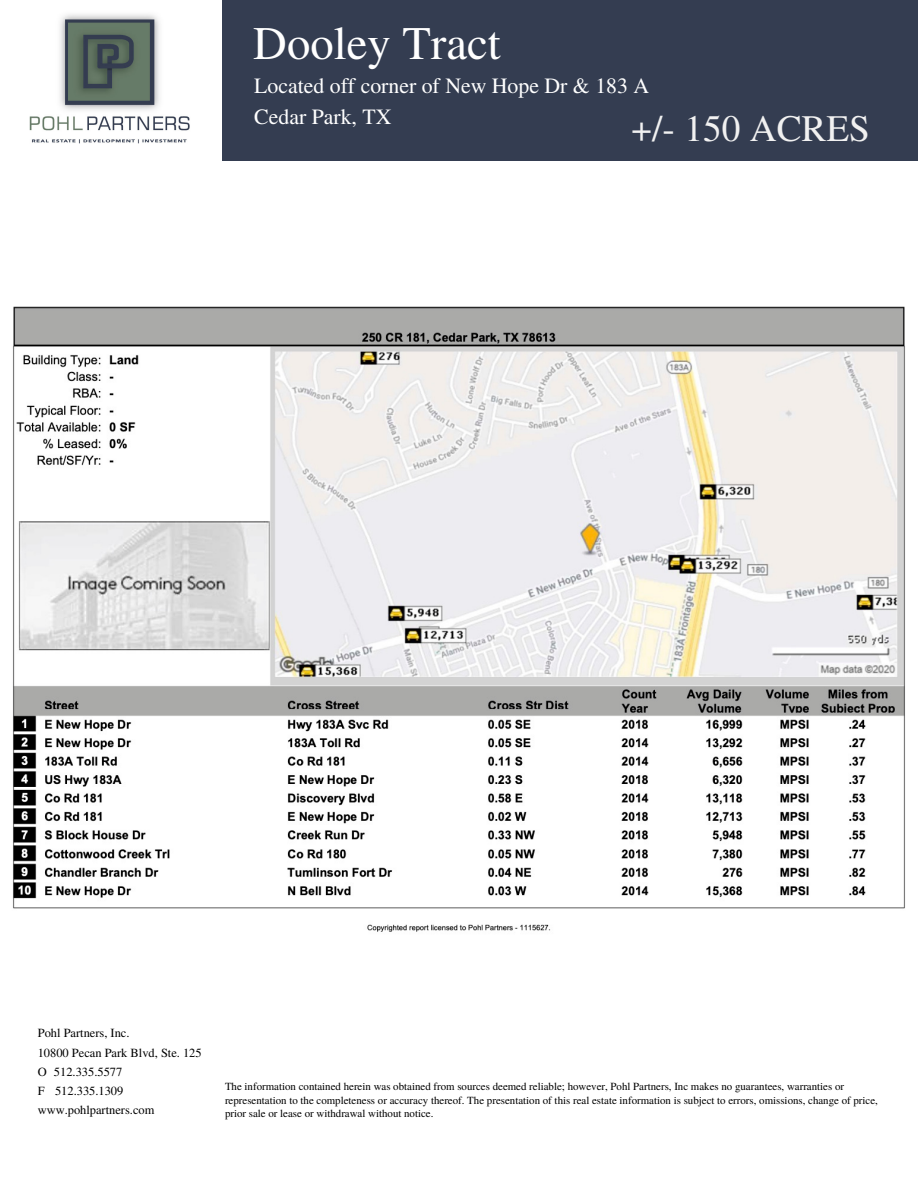
<style>
.page{position:relative;width:918px;height:1188px;background:#fff}
.page>*{position:absolute;margin:0;border:0;box-sizing:border-box;transform-origin:0 0}
.t1{font:46.65px "Te X Gyre Termes";color:#fff}
.t2{font:37.35px "Te X Gyre Termes";color:#f1f1f1}
.t3{font:21.75px/30.3px "Te X Gyre Termes";color:#fff}
.t4{font:12.45px/19.2px "Te X Gyre Termes";color:#000}
.t5{font:10.95px/13.5px "Te X Gyre Termes";color:#000}
</style>
<div class="page">
<div style="left:222px;top:0;width:696px;height:160px;background:#343d51"></div>
<img style="left:29px;top:14px;width:161px;height:130px">
<img style="left:13px;top:306px;width:892px;height:626px">
<h1 class="t1" style="left:253px;top:10px;width:249px">Dooley Tract</h1>
<h3 class="t3" style="left:254px;top:70px;width:396px">Located off corner of New Hope Dr &amp; 183 A<br>Cedar Park, TX</h3>
<h2 class="t2" style="left:631px;top:101px;width:240px">+/- 150 ACRES</h2>
<p class="t4" style="left:38px;top:1023px;width:165px">Pohl Partners, Inc.<br>10800 Pecan Park Blvd, Ste. 125<br>O 512.335.5577<br>F 512.335.1309 www.pohlpartners.com</p>
<p class="t5" style="left:225px;top:1079px;width:655px">The information contained herein was obtained from sources deemed reliable; however, Pohl Partners, Inc makes no guarantees, warranties or representation to the completeness or accuracy thereof. The presentation of this real estate information is subject to errors, omissions, change of price, prior sale or lease or withdrawal without notice.</p>
</div>
